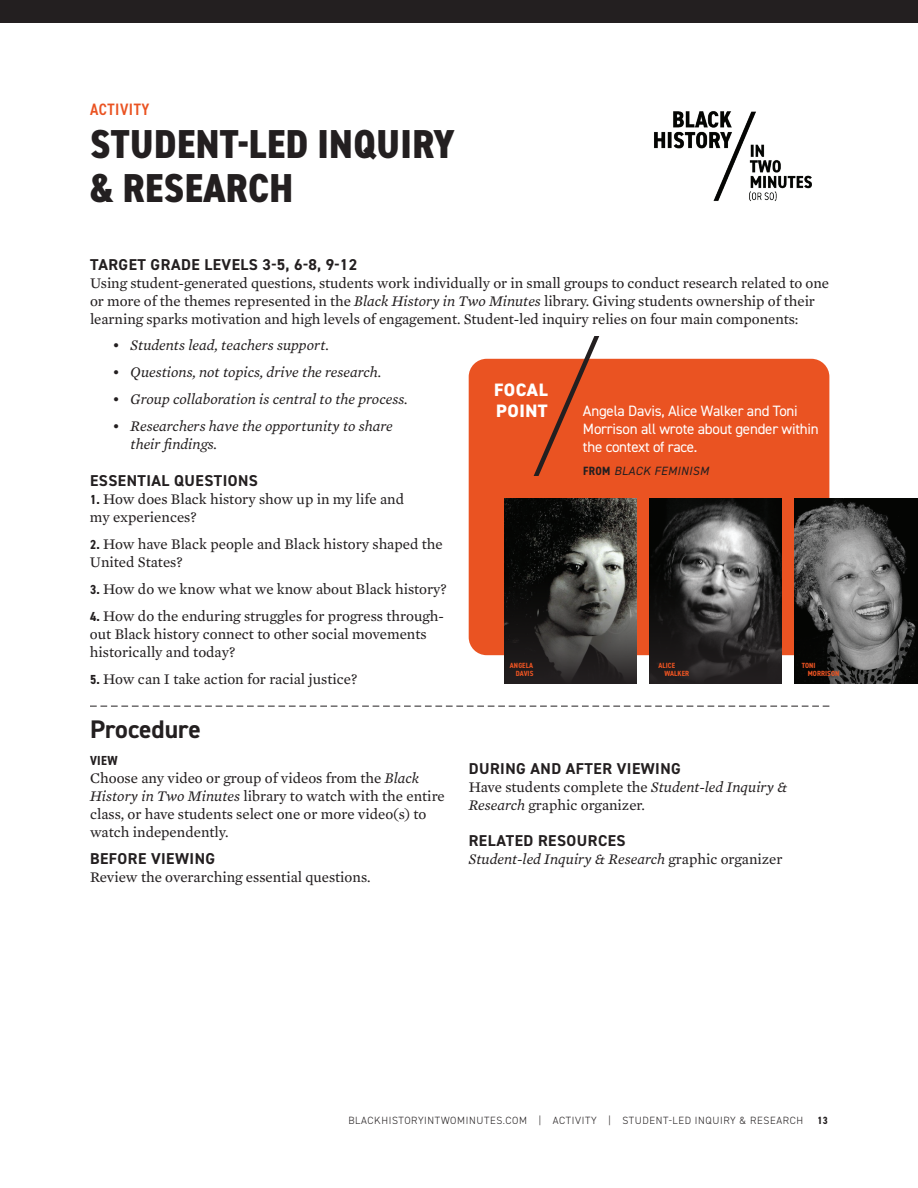
<style>
.page{position:relative;width:918px;height:1188px;background:#fff}
.page>*{position:absolute;margin:0;border:0;box-sizing:border-box;transform-origin:0 0}
.t1{font:800 condensed 40.5px/43.5px "DIN2014";letter-spacing:.01em;color:#231f20}
.t2{font:700 25.5px "DIN2014";color:#231f20}
.t3{font:800 18px/21.6px "DIN2014";letter-spacing:.03em;color:#fff}
.t4{font:600 condensed 16.5px "DIN2014";letter-spacing:.035em;color:#ea5322}
.t5{font:700 15.75px "DIN2014";letter-spacing:.03em;color:#231f20}
.t6{font:15px/18px "Mercury Text G2";color:#231f20}
.t7{font:italic 15px/18px "Mercury Text G2";color:#231f20}
.t8{font:15px/18px "DIN2014";letter-spacing:-.015em;color:#fff}
.t9{font:700 condensed 13.2px "DIN2014";color:#231f20}
.t10{font:italic 12px "DIN2014";letter-spacing:.03em;color:#231f20}
.t11{font:300 10.5px "DIN2014";letter-spacing:.06em;color:#231f20}
.t12{font:700 condensed 10.5px "DIN2014";color:#231f20}
.t13{font:700 condensed 7.5px/7.5px "DIN2014";letter-spacing:.01em;color:#ea5322}
.s1{font-style:italic}
.s2{font-family:"DIN2014";font-weight:700;font-stretch:condensed;font-size:13.2px}
.s3{font-weight:700;font-style:normal;font-stretch:condensed}
.s4{font-style:normal}
</style>
<div class="page">
<svg style="left:90px;top:706px;width:739px;height:1px"></svg>
<div style="left:0;top:0;width:918px;height:22px;background:#231f20"></div>
<div style="left:469px;top:359px;width:360px;height:296px;background:#ea5322;border-radius:18px"></div>
<img style="left:504px;top:499px;width:133px;height:63px">
<img style="left:649px;top:499px;width:133px;height:63px">
<img style="left:794px;top:499px;width:124px;height:185px">
<svg style="left:504px;top:562px;width:133px;height:122px;background:#3a3937"></svg>
<svg style="left:649px;top:562px;width:133px;height:122px;background:#393838"></svg>
<svg style="left:529px;top:336px;width:75px;height:140px"></svg>
<img style="left:654px;top:111px;width:158px;height:90px">
<p class="t4" style="left:90px;top:98px;width:61px">ACTIVITY</p>
<h1 class="t1" style="left:90px;top:122px;width:366px">STUDENT-LED INQUIRY &amp; RESEARCH</h1>
<p class="t5" style="left:90px;top:254px;width:269px">TARGET GRADE LEVELS 3-5, 6-8, 9-12</p>
<p class="t6" style="left:90px;top:273px;width:741px">Using student-generated questions, students work individually or in small groups to conduct research related to one or more of the themes represented in the <span class="s1">Black History in Two Minutes</span> library. Giving students ownership of their learning sparks motivation and high levels of engagement. Student-led inquiry relies on four main components:</p>
<p class="t7" style="left:112px;top:335px;width:218px">• Students lead, teachers support.</p>
<p class="t7" style="left:112px;top:362px;width:270px">• Questions, not topics, drive the research.</p>
<p class="t7" style="left:112px;top:389px;width:296px">• Group collaboration is central to the process.</p>
<p class="t7" style="left:130px;top:416px;width:264px;text-indent:-18px">• Researchers have the opportunity to share their findings.</p>
<p class="t5" style="left:90px;top:470px;width:169px">ESSENTIAL QUESTIONS</p>
<p class="t6" style="left:90px;top:489px;width:316px"><span class="s2">1.</span> How does Black history show up in my life and my experiences?</p>
<p class="t6" style="left:90px;top:534px;width:354px"><span class="s2">2.</span> How have Black people and Black history shaped the<br>United States?</p>
<p class="t6" style="left:90px;top:579px;width:358px"><span class="s2">3.</span> How do we know what we know about Black history?</p>
<p class="t6" style="left:90px;top:606px;width:356px"><span class="s2">4.</span> How do the enduring struggles for progress through&shy;out Black history connect to other social movements historically and today?</p>
<p class="t6" style="left:90px;top:669px;width:269px"><span class="s2">5.</span> How can I take action for racial justice?</p>
<h2 class="t2" style="left:90px;top:712px;width:112px">Procedure</h2>
<p class="t9" style="left:90px;top:752px;width:29px">VIEW</p>
<p class="t6" style="left:90px;top:768px;width:356px">Choose any video or group of videos from the <span class="s1">Black History in Two Minutes</span> library to watch with the entire class, or have students select one or more video(s) to watch independently.</p>
<p class="t5" style="left:90px;top:848px;width:127px">BEFORE VIEWING</p>
<p class="t6" style="left:90px;top:867px;width:282px">Review the overarching essential questions.</p>
<p class="t3" style="left:494px;top:379px;width:55px">FOCAL<br>POINT</p>
<p class="t8" style="left:583px;top:402px;width:237px">Angela Davis, Alice Walker and Toni<br>Morrison all wrote about gender within the context of race.</p>
<p class="t10" style="left:583px;top:463px;width:127px"><span class="s3">FROM</span> BLACK FEMINISM</p>
<p class="t13" style="left:510px;top:662px;width:25px;text-align:right">ANGELA<br>DAVIS</p>
<p class="t13" style="left:664px;top:662px;width:26px;text-indent:-6px">ALICE<br>WALKER</p>
<p class="t13" style="left:808px;top:662px;width:33px;text-indent:-6px">TONI<br>MORRISON</p>
<p class="t5" style="left:469px;top:758px;width:214px">DURING AND AFTER VIEWING</p>
<p class="t6" style="left:469px;top:777px;width:320px">Have students complete the <span class="s1">Student-led Inquiry &amp;<br>Research</span> graphic organizer.</p>
<p class="t5" style="left:469px;top:830px;width:158px">RELATED RESOURCES</p>
<p class="t7" style="left:469px;top:849px;width:315px">Student-led Inquiry &amp; Research <span class="s4">graphic organizer</span></p>
<p class="t11" style="left:348px;top:1114px;width:456px">BLACKHISTORYINTWOMINUTES.COM | ACTIVITY | STUDENT-LED INQUIRY &amp; RESEARCH</p>
<p class="t12" style="left:817px;top:1114px;width:12px">13</p>
</div>
